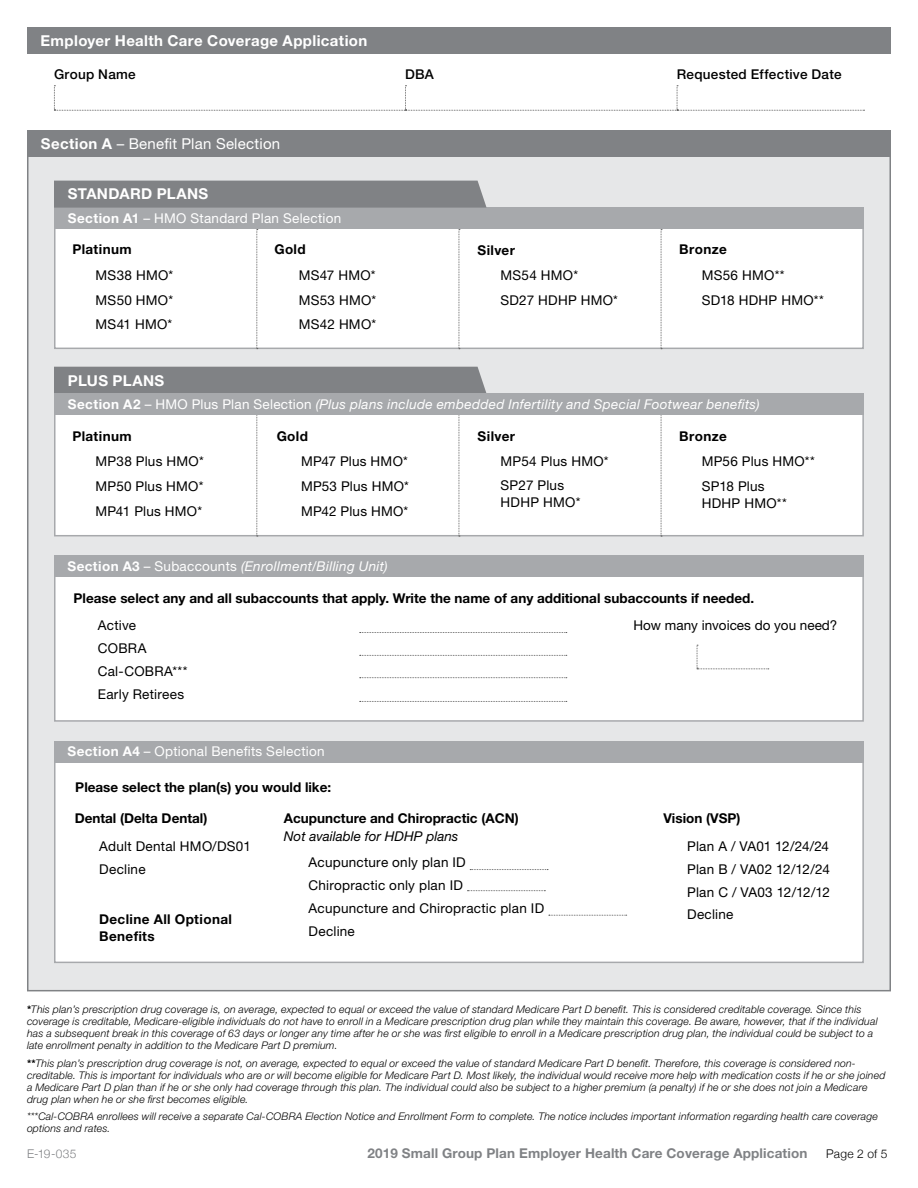
<style>
.page{position:relative;width:918px;height:1188px;background:#fff}
.page>*{position:absolute;margin:0;border:0;box-sizing:border-box;transform-origin:0 0}
.t1{font:700 15px "Helvetica Neue LT Std";letter-spacing:.025em;color:#fff}
.t2{font:15px "Helvetica Neue LT Std";letter-spacing:.015em;color:#fff}
.t3{font:13.5px/16.5px "Helvetica Neue LT Std";letter-spacing:.02em;color:#000}
.t4{font:700 13.5px "Helvetica Neue LT Std";color:#000}
.t5{font:italic 13.5px "Helvetica Neue LT Std";letter-spacing:.02em;color:#fff}
.t6{font:13.5px "Helvetica Neue LT Std";letter-spacing:.02em;color:#fff}
.t7{font:700 13.5px "Helvetica Neue LT Std";letter-spacing:.01em;color:#808285}
.t8{font:700 13.5px/16.8px "Helvetica Neue LT Std";letter-spacing:.03em;color:#000}
.t9{font:500 13.5px "Helvetica Neue LT Std";letter-spacing:.02em;color:#000101}
.t10{font:13.5px "Helvetica Neue LT Std";color:#000}
.t11{font:italic 13.5px "Helvetica Neue LT Std";color:#000}
.t12{font:13.5px "Helvetica Neue LT Std";letter-spacing:-.01em;color:#000}
.t13{font:300 12px "Helvetica Neue";color:#808285}
.t14{font:300 12px "Helvetica Neue";letter-spacing:.015em;color:#000}
.t15{font:italic 300 10.5px/12px "Helvetica Neue LT Std";letter-spacing:.02em;color:#000}
.s1{font-weight:700}
.s2{font-weight:700;font-style:normal}
.s3{font-style:normal}
</style>
<div class="page">
<div style="left:27px;top:144px;width:864px;height:847px;background:#e6e7e8;border:2px solid #808285"></div>
<div style="left:54px;top:218px;width:810px;height:131px;background:#fff;border:2px solid #a7a9ac"></div>
<div style="left:54px;top:412px;width:810px;height:124px;background:#fff;border:2px solid #a7a9ac"></div>
<div style="left:54px;top:562px;width:810px;height:160px;background:#fff;border:2px solid #a7a9ac"></div>
<div style="left:54px;top:757px;width:810px;height:206px;background:#fff;border:2px solid #a7a9ac"></div>
<div style="left:27px;top:27px;width:864px;height:27px;background:#808285"></div>
<div style="left:27px;top:130px;width:864px;height:27px;background:#808285"></div>
<svg style="left:54px;top:85px;width:811px;height:26px"></svg>
<div style="left:54px;top:208px;width:810px;height:21px;background:#a7a9ac"></div>
<div style="left:54px;top:181px;width:433px;height:27px;background:#808285"></div>
<div style="left:54px;top:367px;width:433px;height:27px;background:#808285"></div>
<div style="left:54px;top:741px;width:810px;height:21px;background:#a7a9ac"></div>
<div style="left:54px;top:556px;width:810px;height:21px;background:#a7a9ac"></div>
<svg style="left:360px;top:632px;width:207px;height:1px"></svg>
<svg style="left:360px;top:655px;width:207px;height:1px"></svg>
<svg style="left:360px;top:677px;width:207px;height:1px"></svg>
<svg style="left:360px;top:701px;width:207px;height:1px"></svg>
<svg style="left:697px;top:645px;width:72px;height:24px"></svg>
<svg style="left:470px;top:869px;width:78px;height:1px"></svg>
<svg style="left:467px;top:890px;width:78px;height:1px"></svg>
<svg style="left:549px;top:915px;width:78px;height:1px"></svg>
<svg style="left:459px;top:229px;width:1px;height:120px"></svg>
<svg style="left:459px;top:415px;width:1px;height:122px"></svg>
<svg style="left:661px;top:229px;width:1px;height:120px"></svg>
<svg style="left:661px;top:415px;width:1px;height:122px"></svg>
<svg style="left:256px;top:229px;width:2px;height:120px"></svg>
<svg style="left:256px;top:415px;width:2px;height:122px"></svg>
<div style="left:54px;top:394px;width:810px;height:21px;background:#a7a9ac"></div>
<p class="t1" style="left:40px;top:31px;width:328px">Employer Health Care Coverage Application</p>
<p class="t9" style="left:54px;top:66px;width:83px">Group Name</p>
<p class="t9" style="left:405px;top:66px;width:30px">DBA</p>
<p class="t9" style="left:677px;top:66px;width:166px">Requested Effective Date</p>
<h2 class="t2" style="left:41px;top:135px;width:241px"><span class="s1">Section A</span> – Benefit Plan Selection</h2>
<h3 class="t1" style="left:68px;top:185px;width:142px">STANDARD PLANS</h3>
<h4 class="t6" style="left:68px;top:210px;width:275px"><span class="s1">Section A1</span> – HMO Standard Plan Selection</h4>
<h5 class="t8" style="left:72px;top:241px;width:61px">Platinum</h5>
<p class="t3" style="left:96px;top:267px;width:79px">MS38 HMO*</p>
<p class="t3" style="left:96px;top:291px;width:79px">MS50 HMO*</p>
<p class="t3" style="left:96px;top:316px;width:78px">MS41 HMO*</p>
<h3 class="t1" style="left:68px;top:371px;width:98px">PLUS PLANS</h3>
<h5 class="t4" style="left:274px;top:241px;width:33px">Gold</h5>
<p class="t3" style="left:299px;top:267px;width:78px">MS47 HMO*</p>
<p class="t3" style="left:299px;top:291px;width:79px">MS53 HMO*</p>
<p class="t3" style="left:299px;top:316px;width:79px">MS42 HMO*</p>
<h5 class="t4" style="left:477px;top:241px;width:39px">Silver</h5>
<p class="t3" style="left:500px;top:267px;width:79px">MS54 HMO*</p>
<p class="t3" style="left:500px;top:291px;width:119px">SD27 HDHP HMO*</p>
<h5 class="t4" style="left:679px;top:241px;width:49px">Bronze</h5>
<p class="t3" style="left:702px;top:267px;width:84px">MS56 HMO**</p>
<p class="t3" style="left:702px;top:291px;width:124px">SD18 HDHP HMO**</p>
<h4 class="t5" style="left:68px;top:396px;width:693px"><span class="s2">Section A2</span> <span class="s3">– HMO Plus Plan Selection</span> (Plus plans include embedded Infertility and Special Footwear benefits)</h4>
<h5 class="t8" style="left:72px;top:427px;width:61px">Platinum</h5>
<p class="t3" style="left:96px;top:453px;width:110px">MP38 Plus HMO*</p>
<p class="t3" style="left:96px;top:478px;width:109px">MP50 Plus HMO*</p>
<p class="t3" style="left:96px;top:502px;width:108px">MP41 Plus HMO*</p>
<h5 class="t4" style="left:277px;top:428px;width:33px">Gold</h5>
<p class="t3" style="left:301px;top:453px;width:108px">MP47 Plus HMO*</p>
<p class="t3" style="left:301px;top:478px;width:109px">MP53 Plus HMO*</p>
<p class="t3" style="left:301px;top:502px;width:109px">MP42 Plus HMO*</p>
<h5 class="t4" style="left:478px;top:428px;width:39px">Silver</h5>
<p class="t3" style="left:501px;top:453px;width:109px">MP54 Plus HMO*</p>
<p class="t3" style="left:501px;top:477px;width:81px">SP27 Plus<br>HDHP HMO*</p>
<h5 class="t4" style="left:679px;top:428px;width:49px">Bronze</h5>
<p class="t3" style="left:702px;top:453px;width:115px">MP56 Plus HMO**</p>
<p class="t3" style="left:702px;top:478px;width:87px">SP18 Plus<br>HDHP HMO**</p>
<h4 class="t5" style="left:67px;top:558px;width:322px"><span class="s2">Section A3</span> <span class="s3">– Subaccounts</span> (Enrollment/Billing Unit)</h4>
<p class="t4" style="left:74px;top:589px;width:682px">Please select any and all subaccounts that apply. Write the name of any additional subaccounts if needed.</p>
<p class="t3" style="left:98px;top:617px;width:40px">Active</p>
<p class="t10" style="left:633px;top:617px;width:206px">How many invoices do you need?</p>
<p class="t3" style="left:98px;top:640px;width:50px">COBRA</p>
<p class="t3" style="left:98px;top:663px;width:91px">Cal-COBRA***</p>
<p class="t3" style="left:98px;top:686px;width:88px">Early Retirees</p>
<h4 class="t6" style="left:67px;top:744px;width:259px"><span class="s1">Section A4</span> – Optional Benefits Selection</h4>
<p class="t4" style="left:75px;top:779px;width:257px">Please select the plan(s) you would like:</p>
<h5 class="t4" style="left:75px;top:809px;width:134px">Dental (Delta Dental)</h5>
<h5 class="t4" style="left:284px;top:809px;width:236px">Acupuncture and Chiropractic (ACN)</h5>
<p class="t11" style="left:284px;top:828px;width:176px">Not available for HDHP plans</p>
<p class="t3" style="left:99px;top:838px;width:153px">Adult Dental HMO/DS01</p>
<p class="t3" style="left:99px;top:861px;width:48px">Decline</p>
<p class="t3" style="left:309px;top:854px;width:159px">Acupuncture only plan ID</p>
<p class="t3" style="left:309px;top:877px;width:156px">Chiropractic only plan ID</p>
<p class="t3" style="left:309px;top:900px;width:237px">Acupuncture and Chiropractic plan ID</p>
<p class="t3" style="left:309px;top:922px;width:48px">Decline</p>
<p class="t8" style="left:99px;top:911px;width:134px">Decline All Optional<br>Benefits</p>
<h5 class="t4" style="left:663px;top:809px;width:78px">Vision (VSP)</h5>
<p class="t12" style="left:687px;top:838px;width:143px">Plan A / VA01 12/24/24</p>
<p class="t3" style="left:687px;top:861px;width:144px">Plan B / VA02 12/12/24</p>
<p class="t3" style="left:687px;top:883px;width:144px">Plan C / VA03 12/12/12</p>
<p class="t3" style="left:687px;top:906px;width:48px">Decline</p>
<p class="t15" style="left:27px;top:1003px;width:852px"><span class="s2">*</span>This plan’s prescription drug coverage is, on average, expected to equal or exceed the value of standard Medicare Part D benefit. This is considered creditable coverage. Since this coverage is creditable, Medicare-eligible individuals do not have to enroll in a Medicare prescription drug plan while they maintain this coverage. Be aware, however, that if the individual has a subsequent break in this coverage of 63 days or longer any time after he or she was first eligible to enroll in a Medicare prescription drug plan, the individual could be subject to a late enrollment penalty in addition to the Medicare Part D premium.</p>
<p class="t15" style="left:27px;top:1057px;width:860px"><span class="s2">**</span>This plan’s prescription drug coverage is not, on average, expected to equal or exceed the value of standard Medicare Part D benefit. Therefore, this coverage is considered non&shy;creditable. This is important for individuals who are or will become eligible for Medicare Part D. Most likely, the individual would receive more help with medication costs if he or she joined a Medicare Part D plan than if he or she only had coverage through this plan. The individual could also be subject to a higher premium (a penalty) if he or she does not join a Medicare drug plan when he or she first becomes eligible.</p>
<p class="t15" style="left:27px;top:1110px;width:852px">***Cal-COBRA enrollees will receive a separate Cal-COBRA Election Notice and Enrollment Form to complete. The notice includes important information regarding health care coverage options and rates.</p>
<p class="t13" style="left:27px;top:1144px;width:51px">E-19-035</p>
<p class="t7" style="left:367px;top:1145px;width:442px">2019 Small Group Plan Employer Health Care Coverage Application</p>
<p class="t14" style="left:826px;top:1144px;width:63px">Page 2 of 5</p>
</div>
